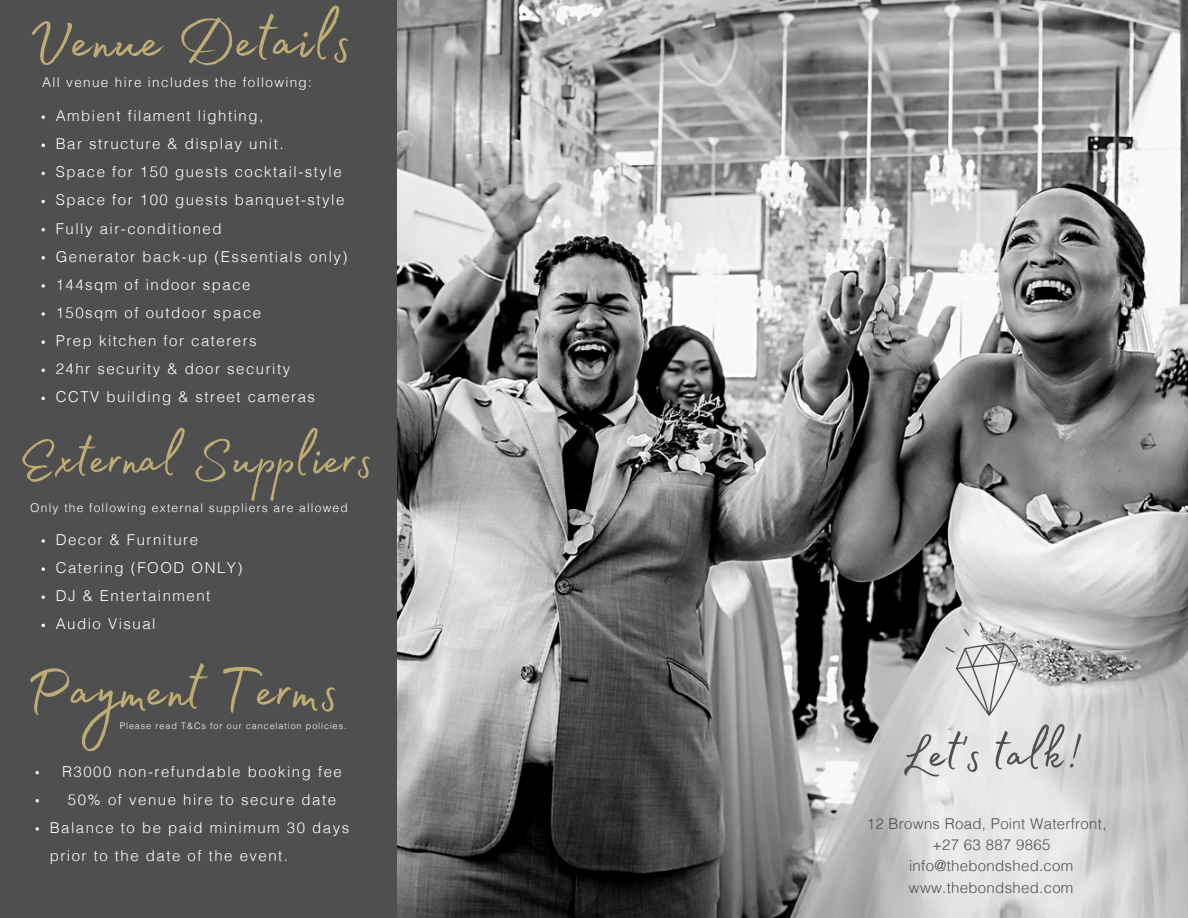
<style>
.page{position:relative;width:1188px;height:918px;background:#4f4f4f}
.page>*{position:absolute;margin:0;border:0;box-sizing:border-box;transform-origin:0 0}
.t1{font:78px "Madelyn Fill";color:#beac74}
.t2{font:76.5px "Madelyn Fill";color:#beac74}
.t3{font:69px "Madelyn Fill";color:#beac74}
.t4{font:64.5px "Madelyn Fill";color:#4f4f4f}
.t5{font:300 15px/28.2px "Helvetica";letter-spacing:.1em;color:#fff}
.t6{font:300 15px/21.3px "Helvetica";letter-spacing:.02em;color:#4f4f4f;text-align:center}
.t7{font:300 13.5px "Helvetica";letter-spacing:.1em;color:#fff}
.t8{font:300 12px "Helvetica";letter-spacing:.1em;color:#fff}
.t9{font:300 9px "Helvetica";letter-spacing:.1em;color:#fff}
</style>
<div class="page">
<img style="left:397px;top:0;width:791px;height:918px">
<svg style="left:945px;top:622px;width:87px;height:97px;background:#d3d3d3"></svg>
<svg style="left:42px;top:115px;width:3px;height:4px"></svg>
<svg style="left:42px;top:284px;width:3px;height:4px"></svg>
<svg style="left:42px;top:312px;width:3px;height:4px"></svg>
<svg style="left:42px;top:340px;width:3px;height:4px"></svg>
<svg style="left:42px;top:539px;width:3px;height:4px"></svg>
<svg style="left:42px;top:567px;width:3px;height:4px"></svg>
<svg style="left:36px;top:827px;width:3px;height:4px"></svg>
<p class="t1" style="left:28px;top:-19px;width:325px">Venue Details</p>
<p class="t7" style="left:42px;top:77px;width:271px">All venue hire includes the following:</p>
<h3 class="t5" style="left:56px;top:103px;width:209px">Ambient filament lighting,</h3>
<h1 class="t5" style="left:56px;top:131px;width:229px">Bar structure &amp; display unit.</h1>
<h3 class="t5" style="left:56px;top:159px;width:288px">Space for 150 guests cocktail-style</h3>
<p class="t5" style="left:56px;top:187px;width:290px">Space for 100 guests banquet-style</p>
<p class="t5" style="left:56px;top:215px;width:167px">Fully air-conditioned</p>
<p class="t5" style="left:56px;top:244px;width:293px">Generator back-up (Essentials only)</p>
<p class="t5" style="left:56px;top:272px;width:196px">144sqm of indoor space</p>
<p class="t5" style="left:56px;top:300px;width:207px">150sqm of outdoor space</p>
<p class="t5" style="left:56px;top:328px;width:202px">Prep kitchen for caterers</p>
<p class="t5" style="left:56px;top:356px;width:236px">24hr security &amp; door security</p>
<p class="t5" style="left:56px;top:384px;width:261px">CCTV building &amp; street cameras</p>
<p class="t3" style="left:19px;top:406px;width:356px">External Suppliers</p>
<p class="t5" style="left:56px;top:527px;width:144px">Decor &amp; Furniture</p>
<h2 class="t5" style="left:56px;top:555px;width:188px">Catering (FOOD ONLY)</h2>
<h4 class="t5" style="left:56px;top:583px;width:156px">DJ &amp; Entertainment</h4>
<p class="t5" style="left:56px;top:611px;width:101px">Audio Visual</p>
<p class="t8" style="left:30px;top:502px;width:319px">Only the following external suppliers are allowed</p>
<p class="t2" style="left:25px;top:632px;width:315px">Payment Terms</p>
<p class="t5" style="left:62px;top:758px;width:281px">R3000 non-refundable booking fee</p>
<h1 class="t5" style="left:68px;top:787px;width:270px">50% of venue hire to secure date</h1>
<p class="t5" style="left:50px;top:815px;width:301px">Balance to be paid minimum 30 days prior to the date of the event.</p>
<p class="t9" style="left:120px;top:722px;width:229px">Please read T&amp;Cs for our cancelation policies.</p>
<p class="t4" style="left:901px;top:705px;width:182px">Let's talk!</p>
<h2 class="t6" style="left:867px;top:814px;width:241px">12 Browns Road, Point Waterfront, +27 63 887 9865 info@thebondshed.com www.thebondshed.com</h2>
</div>
